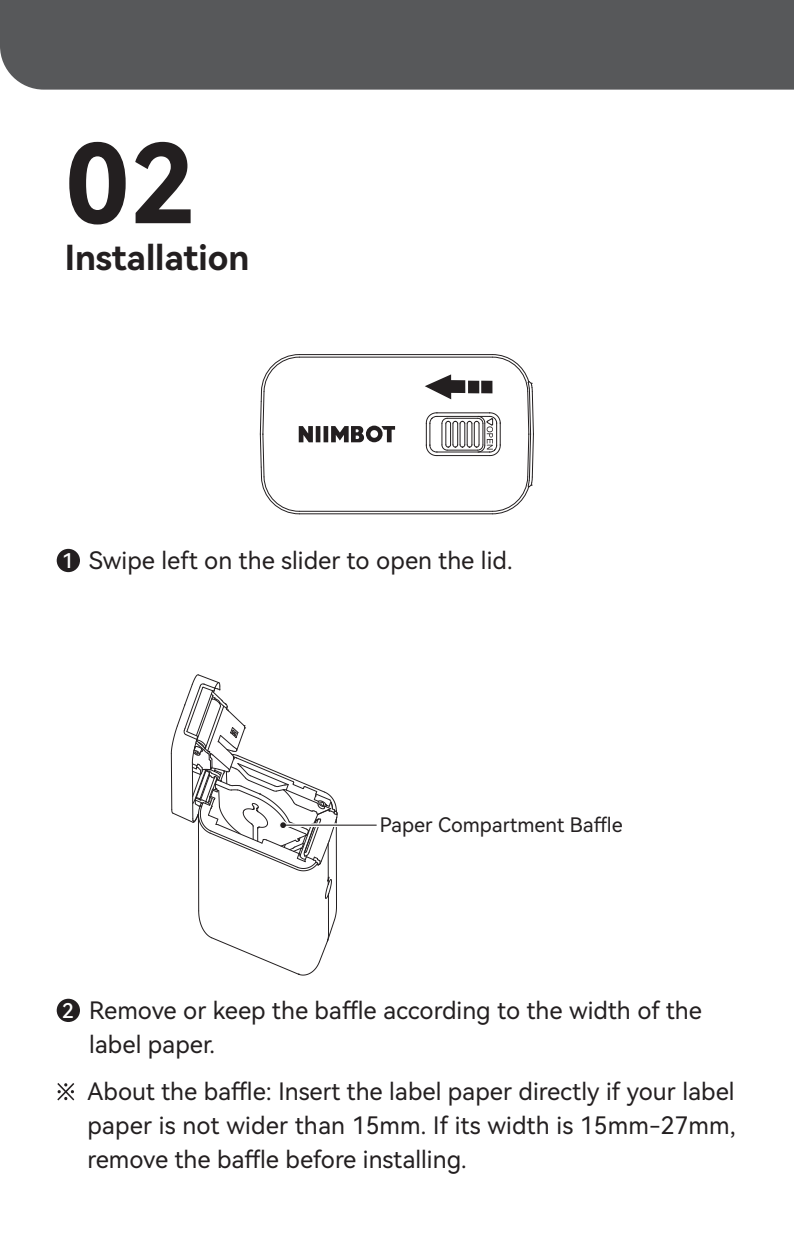
<style>
.page{position:relative;width:794px;height:1248px;background:#fff}
.page>*{position:absolute;margin:0;border:0;box-sizing:border-box;transform-origin:0 0}
.t1{font:108.8px "Harmony OS Sans SC Bold";color:#231f20}
.t2{font:34.4px "Harmony OS Sans SC Bold";color:#231f20}
.t3{font:24px/33.6px "Harmony OS Sans SC";color:#231f20;text-align:justify}
.t4{font:20.4px "Harmony OS Sans SC Medium";color:#fff}
.t5{font:20px "Harmony OS Sans SC";color:#231f20}
.s1{font-family:"Harmony OS Sans SC Medium";font-size:20.4px;color:#fff}
</style>
<div class="page">
<svg style="left:425px;top:374px;width:26px;height:25px"></svg>
<div style="left:449px;top:380px;width:16px;height:13px;background:#231f20"></div>
<div style="left:468px;top:380px;width:11px;height:13px;background:#231f20"></div>
<div style="left:481px;top:380px;width:11px;height:13px;background:#231f20"></div>
<hr style="left:260px;top:434px;width:2px;height:33px;background:#231f20">
<hr style="left:262px;top:434px;width:3px;height:43px;background:#231f20">
<hr style="left:260px;top:401px;width:2px;height:33px;background:#231f20">
<hr style="left:262px;top:391px;width:3px;height:43px;background:#231f20">
<hr style="left:299px;top:513px;width:193px;height:1px;background:#231f20">
<hr style="left:299px;top:510px;width:193px;height:2px;background:#231f20">
<hr style="left:299px;top:356px;width:193px;height:2px;background:#231f20">
<hr style="left:299px;top:354px;width:193px;height:1px;background:#231f20">
<hr style="left:527px;top:391px;width:2px;height:43px;background:#231f20">
<hr style="left:529px;top:391px;width:2px;height:43px;background:#231f20">
<hr style="left:531px;top:391px;width:3px;height:43px;background:#231f20">
<hr style="left:527px;top:434px;width:2px;height:43px;background:#231f20">
<hr style="left:529px;top:434px;width:2px;height:43px;background:#231f20">
<hr style="left:531px;top:434px;width:3px;height:43px;background:#231f20">
<svg style="left:260px;top:467px;width:40px;height:48px"></svg>
<svg style="left:260px;top:354px;width:40px;height:47px"></svg>
<svg style="left:491px;top:354px;width:42px;height:38px"></svg>
<svg style="left:491px;top:476px;width:42px;height:39px"></svg>
<svg style="left:425px;top:412px;width:76px;height:44px"></svg>
<svg style="left:299px;top:425px;width:96px;height:17px"></svg>
<svg style="left:57px;top:1083px;width:17px;height:17px"></svg>
<div style="left:57px;top:549px;width:23px;height:23px;background:#231f20;border-radius:50%"></div>
<div style="left:57px;top:998px;width:23px;height:23px;background:#231f20;border-radius:50%"></div>
<hr style="left:198px;top:814px;width:1px;height:96px;background:#231f20">
<hr style="left:328px;top:894px;width:1px;height:40px;background:#231f20">
<hr style="left:335px;top:819px;width:2px;height:87px;background:#231f20">
<svg style="left:198px;top:905px;width:139px;height:71px"></svg>
<svg style="left:338px;top:825px;width:38px;height:1px"></svg>
<svg style="left:170px;top:674px;width:168px;height:225px"></svg>
<hr style="left:282px;top:824px;width:94px;height:1px;background:#231f20">
<div style="left:0;top:0;width:794px;height:90px;background:#57585a"></div>
<h1 class="t1" style="left:65px;top:108px;width:132px">02</h1>
<h2 class="t2" style="left:65px;top:234px;width:186px">Installation</h2>
<p class="t3" style="left:62px;top:543px;width:452px"><span class="s1">1</span> Swipe left on the slider to open the lid.</p>
<p class="t5" style="left:380px;top:810px;width:244px">Paper Compartment Baffle</p>
<p class="t4" style="left:62px;top:996px;width:13px">2</p>
<p class="t3" style="left:89px;top:992px;width:614px">Remove or keep the baffle according to the width of the label paper.</p>
<p class="t3" style="left:87px;top:1074px;width:649px">About the baffle: Insert the label paper directly if your label paper is not wider than 15mm. If its width is 15mm-27mm, remove the baffle before installing.</p>
</div>
